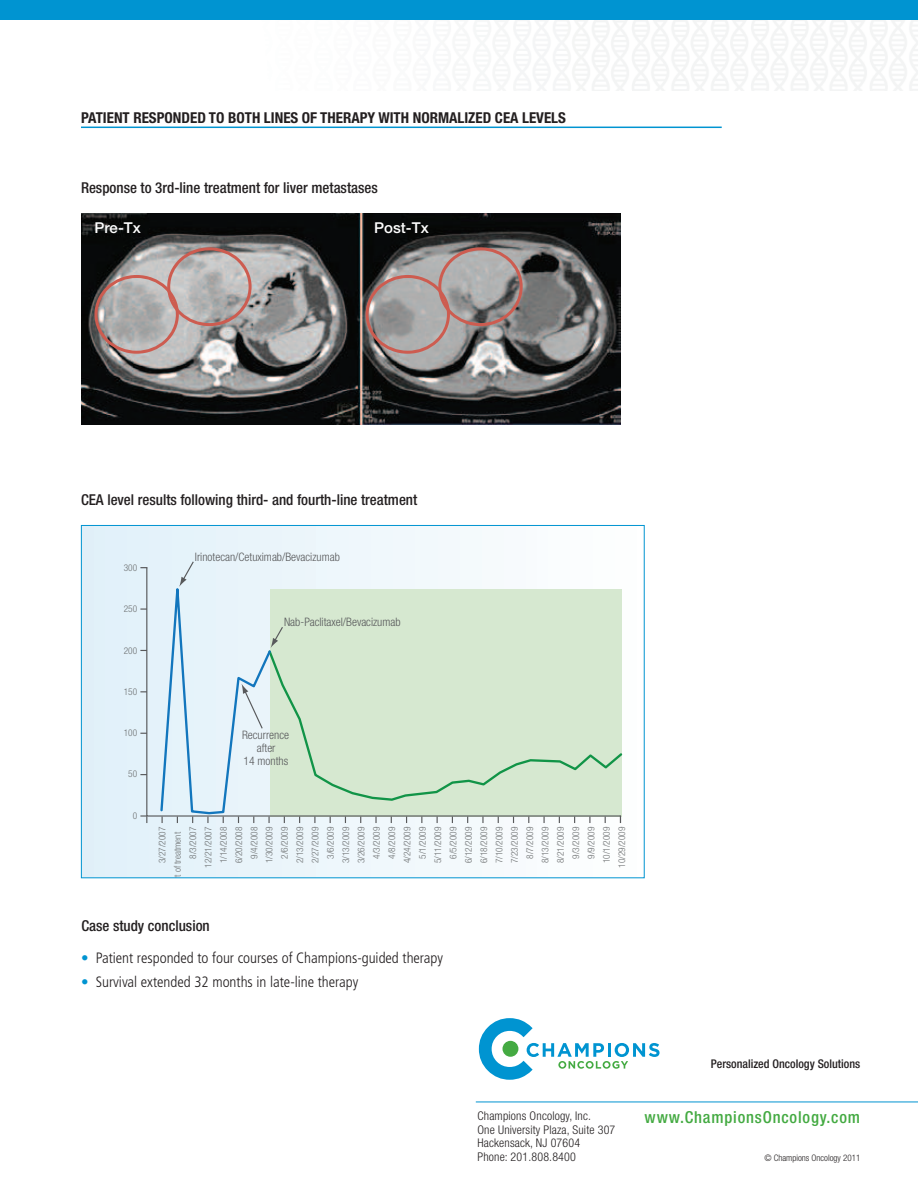
<style>
.page{position:relative;width:918px;height:1188px;background:#fff}
.page>*{position:absolute;margin:0;border:0;box-sizing:border-box;transform-origin:0 0}
.t1{font:500 condensed 16.5px "Helvetica Neue";letter-spacing:.05em;color:#44aa42}
.t2{font:500 condensed 15px "Helvetica Neue";color:#231f20}
.t3{font:300 condensed 15px "Frutiger";color:#231f20}
.t4{font:700 condensed 15px "Helvetica Neue";color:#231f20}
.t5{font:500 15px "Helvetica Neue";color:#fff}
.t6{font:300 condensed 12px/13.5px "Helvetica Neue";letter-spacing:.015em;color:#231f20}
.t7{font:500 condensed 12px "Helvetica Neue";color:#231f20}
.t8{font:300 condensed 11.7px/12.9px "Helvetica Neue";color:#58595b;text-align:center}
.t9{font:300 condensed 9.3px "Helvetica Neue";color:#6d7071}
.t10{font:300 condensed 9px "Helvetica Neue";color:#231f20}
.s1{color:#0094d1}
</style>
<div class="page">
<div style="left:0;top:0;width:918px;height:20px;background:#0094d1"></div>
<hr style="left:81px;top:127px;width:641px;height:1px;background:#0094d1">
<div style="left:82px;top:526px;width:562px;height:351px;background:linear-gradient(to right,#e0f0f9,#fdfefd)"></div>
<svg style="left:146px;top:567px;width:476px;height:250px"></svg>
<svg style="left:140px;top:608px;width:7px;height:2px"></svg>
<svg style="left:140px;top:815px;width:7px;height:8px"></svg>
<svg style="left:375px;top:817px;width:2px;height:6px"></svg>
<svg style="left:482px;top:817px;width:2px;height:6px"></svg>
<svg style="left:543px;top:817px;width:2px;height:6px"></svg>
<div style="left:285px;top:649px;width:339px;height:153px;background:#d6e8d0"></div>
<svg style="left:159px;top:555px;width:126px;height:268px"></svg>
<img style="left:81px;top:213px;width:540px;height:211px">
<svg style="left:94px;top:247px;width:158px;height:107px"></svg>
<svg style="left:366px;top:247px;width:157px;height:107px"></svg>
<svg style="left:479px;top:1018px;width:181px;height:62px"></svg>
<hr style="left:476px;top:1102px;width:442px;height:1px;background:#0094d1">
<h2 class="t4" style="left:81px;top:109px;width:487px">PATIENT RESPONDED TO BOTH LINES OF THERAPY WITH NORMALIZED CEA LEVELS</h2>
<h2 class="t2" style="left:81px;top:182px;width:298px">Response to 3rd-line treatment for liver metastases</h2>
<h2 class="t5" style="left:95px;top:223px;width:48px">Pre-Tx</h2>
<h2 class="t5" style="left:374px;top:223px;width:56px">Post-Tx</h2>
<h2 class="t2" style="left:81px;top:495px;width:338px">CEA level results following third- and fourth-line treatment</h2>
<p class="t9" style="left:124px;top:564px;width:15px">300</p>
<p class="t9" style="left:124px;top:606px;width:15px">250</p>
<p class="t9" style="left:124px;top:647px;width:15px">200</p>
<p class="t9" style="left:124px;top:688px;width:15px">150</p>
<p class="t9" style="left:124px;top:730px;width:15px">100</p>
<p class="t9" style="left:128px;top:771px;width:10px">50</p>
<p class="t9" style="left:133px;top:812px;width:6px">0</p>
<p class="t8" style="left:195px;top:551px;width:146px">Irinotecan/Cetuximab/Bevacizumab</p>
<p class="t8" style="left:284px;top:616px;width:118px">Nab-Paclitaxel/Bevacizumab</p>
<p class="t8" style="left:242px;top:730px;width:49px">Recurrence after<br>14 months</p>
<p class="t9" style="left:159px;top:863px;width:38px;rotate:-90deg">3/27/2007</p>
<p class="t9" style="left:174px;top:880px;width:49px;rotate:-90deg">rt of treatment</p>
<p class="t9" style="left:189px;top:859px;width:34px;rotate:-90deg">8/3/2007</p>
<p class="t9" style="left:205px;top:868px;width:43px;rotate:-90deg">12/21/2007</p>
<p class="t9" style="left:220px;top:863px;width:38px;rotate:-90deg">1/14/2008</p>
<p class="t9" style="left:235px;top:863px;width:38px;rotate:-90deg">6/20/2008</p>
<p class="t9" style="left:251px;top:859px;width:34px;rotate:-90deg">9/4/2008</p>
<p class="t9" style="left:266px;top:863px;width:38px;rotate:-90deg">1/30/2009</p>
<p class="t9" style="left:281px;top:859px;width:34px;rotate:-90deg">2/6/2009</p>
<p class="t9" style="left:297px;top:863px;width:38px;rotate:-90deg">2/13/2009</p>
<p class="t9" style="left:312px;top:863px;width:38px;rotate:-90deg">2/27/2009</p>
<p class="t9" style="left:327px;top:859px;width:34px;rotate:-90deg">3/6/2009</p>
<p class="t9" style="left:343px;top:863px;width:38px;rotate:-90deg">3/13/2009</p>
<p class="t9" style="left:358px;top:863px;width:38px;rotate:-90deg">3/26/2009</p>
<p class="t9" style="left:373px;top:859px;width:34px;rotate:-90deg">4/3/2009</p>
<p class="t9" style="left:389px;top:859px;width:34px;rotate:-90deg">4/8/2009</p>
<p class="t9" style="left:404px;top:863px;width:38px;rotate:-90deg">4/24/2009</p>
<p class="t9" style="left:419px;top:859px;width:34px;rotate:-90deg">5/1/2009</p>
<p class="t9" style="left:435px;top:863px;width:38px;rotate:-90deg">5/11/2009</p>
<p class="t9" style="left:450px;top:859px;width:34px;rotate:-90deg">6/5/2009</p>
<p class="t9" style="left:465px;top:863px;width:38px;rotate:-90deg">6/12/2009</p>
<p class="t9" style="left:481px;top:863px;width:38px;rotate:-90deg">6/18/2009</p>
<p class="t9" style="left:496px;top:863px;width:38px;rotate:-90deg">7/10/2009</p>
<p class="t9" style="left:511px;top:863px;width:38px;rotate:-90deg">7/23/2009</p>
<p class="t9" style="left:526px;top:859px;width:34px;rotate:-90deg">8/7/2009</p>
<p class="t9" style="left:542px;top:863px;width:38px;rotate:-90deg">8/13/2009</p>
<p class="t9" style="left:557px;top:863px;width:38px;rotate:-90deg">8/21/2009</p>
<p class="t9" style="left:572px;top:859px;width:34px;rotate:-90deg">9/3/2009</p>
<p class="t9" style="left:588px;top:859px;width:34px;rotate:-90deg">9/9/2009</p>
<p class="t9" style="left:603px;top:863px;width:38px;rotate:-90deg">10/1/2009</p>
<p class="t9" style="left:618px;top:868px;width:43px;rotate:-90deg">10/29/2009</p>
<h2 class="t2" style="left:82px;top:920px;width:130px">Case study conclusion</h2>
<h2 class="t3" style="left:81px;top:952px;width:364px"><span class="s1">•</span> Patient responded to four courses of Champions-guided therapy</h2>
<h2 class="t3" style="left:81px;top:976px;width:279px"><span class="s1">•</span> Survival extended 32 months in late-line therapy</h2>
<p class="t7" style="left:711px;top:1060px;width:151px">Personalized Oncology Solutions</p>
<p class="t6" style="left:477px;top:1110px;width:139px">Champions Oncology, Inc.<br>One University Plaza, Suite 307<br>Hackensack, NJ 07604<br>Phone: 201.808.8400</p>
<h1 class="t1" style="left:645px;top:1111px;width:217px">www.ChampionsOncology.com</h1>
<p class="t10" style="left:764px;top:1154px;width:97px">© Champions Oncology 2011</p>
</div>
